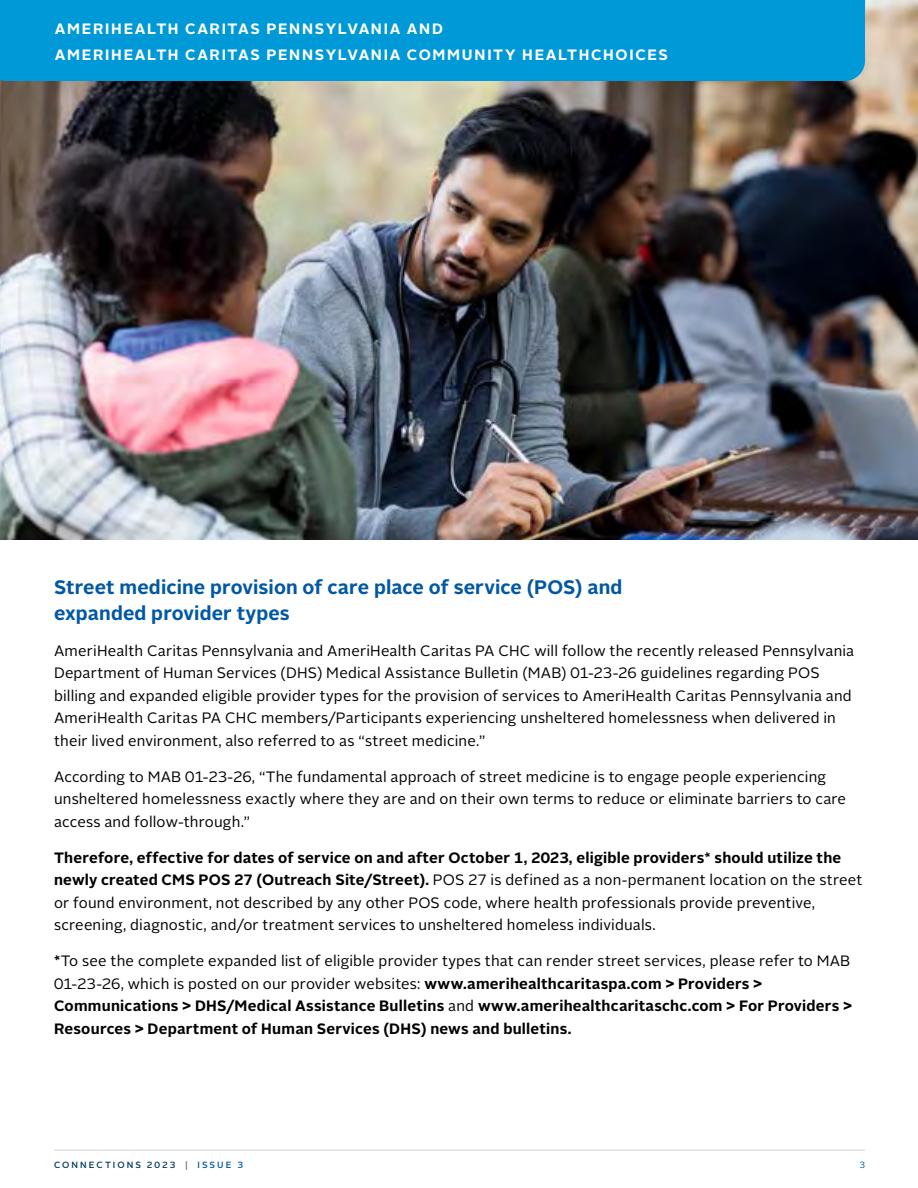
<style>
.page{position:relative;width:918px;height:1188px;background:#fff}
.page>*{position:absolute;margin:0;border:0;box-sizing:border-box;transform-origin:0 0}
.t1{font:700 19.5px/25.5px "Alright Sans";letter-spacing:.005em;color:#0058a4}
.Body_Copy{font:15px/22.5px "Alright Sans";letter-spacing:.01em;color:#000}
.Body_Copy-2{font:700 15px/22.5px "Alright Sans";letter-spacing:.015em;color:#000}
.t2{font:700 15px/25.5px "Alright Sans";letter-spacing:.11em;color:#fff}
.t3{font:500 9px "Alright Sans";letter-spacing:.23em;color:#003a5d}
.t4{font:9px "Alright Sans";color:#0058a4}
.s1{font-weight:700}
.s2{font-weight:400}
.s3{color:#6d6e71}
.s4{color:#0058a4}
</style>
<div class="page">
<hr style="left:54px;top:1150px;width:811px;height:1px;background:#d1d3d4">
<img style="left:0;top:0;width:918px;height:540px">
<div style="left:0;top:0;width:865px;height:81px;background:#0099d8"></div>
<p class="t2" style="left:55px;top:16px;width:615px">AMERIHEALTH CARITAS PENNSYLVANIA AND<br>AMERIHEALTH CARITAS PENNSYLVANIA COMMUNITY HEALTHCHOICES</p>
<p class="t1" style="left:54px;top:575px;width:570px">Street medicine provision of care place of service (POS) and expanded provider types</p>
<p class="Body_Copy" style="left:54px;top:639px;width:802px">AmeriHealth Caritas Pennsylvania and AmeriHealth Caritas PA CHC will follow the recently released Pennsylvania Department of Human Services (DHS) Medical Assistance Bulletin (MAB) 01-23-26 guidelines regarding POS billing and expanded eligible provider types for the provision of services to AmeriHealth Caritas Pennsylvania and AmeriHealth Caritas PA CHC members/Participants experiencing unsheltered homelessness when delivered in their lived environment, also referred to as “street medicine.”</p>
<p class="Body_Copy" style="left:54px;top:765px;width:794px">According to MAB 01-23-26, “The fundamental approach of street medicine is to engage people experiencing unsheltered homelessness exactly where they are and on their own terms to reduce or eliminate barriers to care access and follow-through.”</p>
<p class="Body_Copy" style="left:54px;top:846px;width:810px"><span class="s1">Therefore, effective for dates of service on and after October 1, 2023, eligible providers* should utilize the newly created CMS POS 27 (Outreach Site/Street).</span> POS 27 is defined as a non-permanent location on the street or found environment, not described by any other POS code, where health professionals provide preventive, screening, diagnostic, and/or treatment services to unsheltered homeless individuals.</p>
<p class="Body_Copy-2" style="left:54px;top:950px;width:800px">*<span class="s2">To see the complete expanded list of eligible provider types that can render street services, please refer to MAB 01-23-26, which is posted on our provider websites:</span> www.amerihealthcaritaspa.com &gt; Providers &gt; Communications &gt; DHS/Medical Assistance Bulletins <span class="s2">and</span> www.amerihealthcaritaschc.com &gt; For Providers &gt; Resources &gt; Department of Human Services (DHS) news and bulletins.</p>
<p class="t3" style="left:54px;top:1159px;width:190px">CONNECTIONS 2023 <span class="s3">|</span> <span class="s4">ISSUE 3</span></p>
<p class="t4" style="left:859px;top:1159px;width:7px">3</p>
</div>
